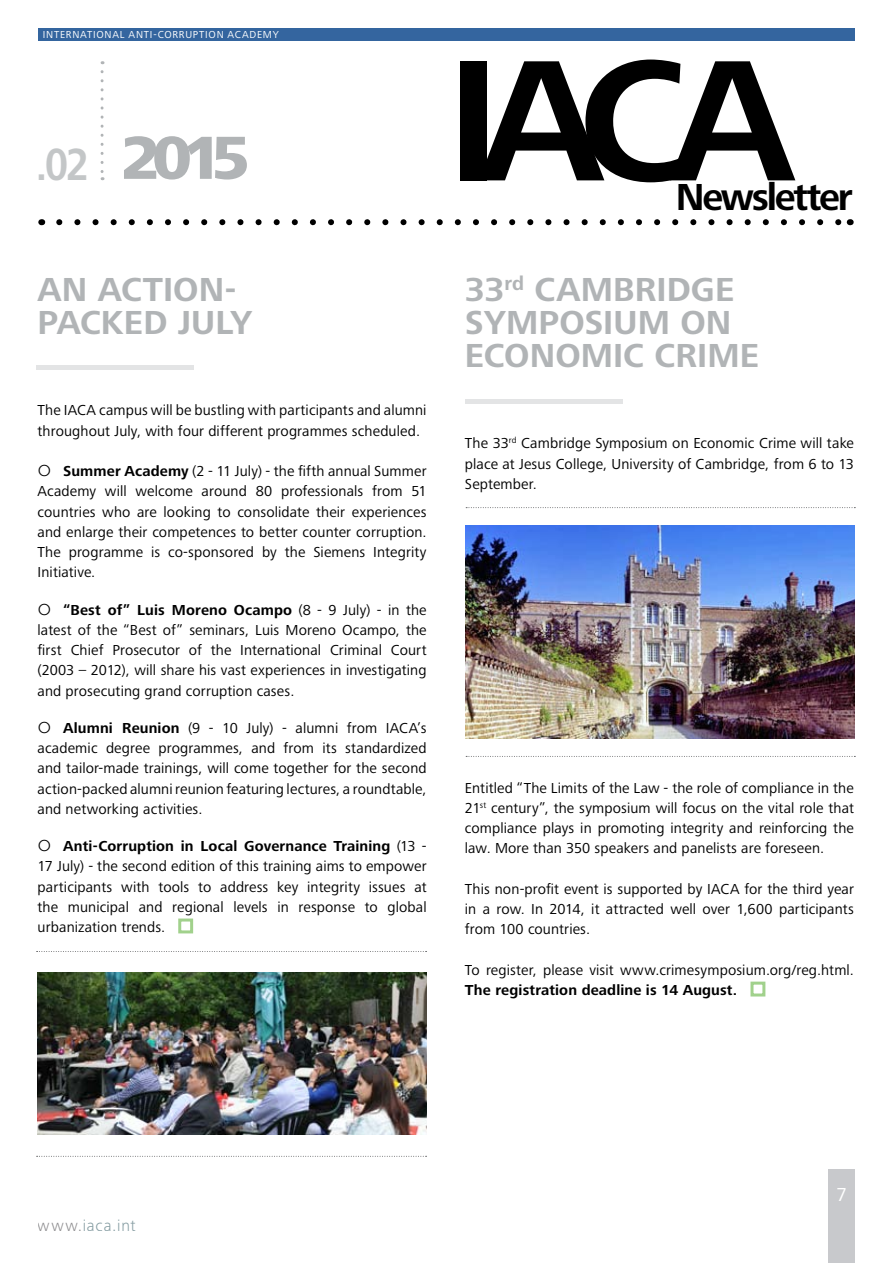
<style>
.page{position:relative;width:893px;height:1263px;background:#fff}
.page>*{position:absolute;margin:0;border:0;box-sizing:border-box;transform-origin:0 0}
.t1{font:700 178.5px "Frutiger Next Pro";color:#000}
.t2{font:800 63px "Frutiger Next Pro";color:#b1b4b6}
.t3{font:700 39px "Frutiger Next Pro";color:#000}
.t4{font:700 34.5px/33px "Frutiger Next Pro";letter-spacing:.005em;color:#b1b4b6}
.t5{font:19.5px "Frutiger Next Pro";color:#fff}
.t6{font:300 16.5px "Frutiger Next Pro";letter-spacing:.045em;color:#67848b}
.t7{font:15px/20.2px "Frutiger Next Pro";letter-spacing:.01em;color:#000;text-align:justify}
.t8{font:700 15px "Frutiger Next Pro";letter-spacing:.01em;color:#000}
.t9{font:10.5px "Frutiger Next Pro";letter-spacing:.07em;color:#fff}
.s1{font-weight:700;font-size:46.8px}
.s2{font-weight:700}
.s3{color:#717073}
</style>
<div class="page">
<svg style="left:59px;top:219px;width:782px;height:6px"></svg>
<div style="left:828px;top:1169px;width:27px;height:94px;background:#c8c9cc"></div>
<svg style="left:101px;top:72px;width:3px;height:108px"></svg>
<div style="left:38px;top:28px;width:817px;height:13px;background:#34659f"></div>
<hr style="left:37px;top:366px;width:157px;height:4px;background:#e3e4e5">
<hr style="left:465px;top:400px;width:157px;height:4px;background:#e3e4e5">
<div style="left:750px;top:981px;width:15px;height:15px;border:3px solid #a1d18c"></div>
<div style="left:178px;top:918px;width:15px;height:15px;border:3px solid #a1d18c"></div>
<img style="left:466px;top:526px;width:389px;height:212px">
<svg style="left:466px;top:507px;width:389px;height:1px"></svg>
<svg style="left:466px;top:756px;width:389px;height:1px"></svg>
<svg style="left:37px;top:951px;width:390px;height:1px"></svg>
<svg style="left:37px;top:1156px;width:390px;height:1px"></svg>
<img style="left:38px;top:973px;width:389px;height:161px">
<p class="t9" style="left:43px;top:29px;width:237px">INTERNATIONAL ANTI-CORRUPTION ACADEMY</p>
<h2 class="t2" style="left:36px;top:122px;width:216px"><span class="s1">.02</span> 2015</h2>
<h3 class="t4" style="left:38px;top:273px;width:200px">An Action-<br>Pac</h3>
<h3 class="t4" style="left:101px;top:306px;width:153px">ked July</h3>
<p class="t7" style="left:38px;top:400px;width:390px">The IACA campus will be bustling with participants and alumni throughout July, with four different programmes scheduled.</p>
<p class="t7" style="left:38px;top:461px;width:391px;text-indent:25px"><span class="s2">Summer Academy</span> (2 - 11 July) - the fifth annual Summer Academy will welcome around 80 professionals from 51 countries who are looking to consolidate their experiences and enlarge their competences to better counter corruption.<br>The programme is co-sponsored by the Siemens Integrity Initiative.</p>
<p class="t7" style="left:38px;top:599px;width:391px;text-indent:26px"><span class="s2">“Best of” Luis Moreno Ocampo</span> (8 - 9 July) - in the latest of the “Best of” seminars, Luis Moreno Ocampo, the first Chief Prosecutor of the International Criminal Court (2003 – 2012), will share his vast experiences in investigating and prosecuting grand corruption cases.</p>
<p class="t7" style="left:38px;top:718px;width:391px;text-indent:25px"><span class="s2">Alumni Reunion</span> (9 - 10 July) - alumni from IACA’s academic degree programmes, and from its standardized and tailor-made trainings, will come together for the second action-packed alumni reunion featuring lectures, a roundtable, and networking activities.</p>
<p class="t7" style="left:38px;top:836px;width:391px;text-indent:25px"><span class="s2">Anti-Corruption in Local Governance Training</span> (13 - 17 July) - the second edition of this training aims to empower participants with tools to address key integrity issues at the municipal and regional levels in response to global urbanization trends.</p>
<h1 class="t1" style="left:447px;top:19px;width:349px">IACA</h1>
<h3 class="t3" style="left:676px;top:175px;width:179px">Newsletter</h3>
<h3 class="t4" style="left:465px;top:273px;width:271px;text-align:justify">33<sup>rd</sup> Cam bridge Symposium on Economic</h3>
<h3 class="t4" style="left:655px;top:339px;width:106px">Crim e</h3>
<p class="t7" style="left:465px;top:433px;width:391px">The 33<sup>rd</sup> Cambridge Symposium on Economic Crime will take place at Jesus College, University of Cambridge, from 6 to 13<br>September.</p>
<p class="t7" style="left:465px;top:777px;width:391px">Entitled “The Limits of the Law - the role of compliance in the 21<sup>st</sup> century”, the symposium will focus on the vital role that compliance plays in promoting integrity and reinforcing the law. More than 350 speakers and panelists are foreseen.</p>
<p class="t7" style="left:465px;top:879px;width:390px">This non-profit event is supported by IACA for the third year in a row. In 2014, it attracted well over 1,600 participants from 100 countries.</p>
<p class="t7" style="left:465px;top:960px;width:390px">To register, please visit www.crimesymposium.org/reg.html.</p>
<p class="t8" style="left:465px;top:981px;width:274px">The registration deadline is 14 August.</p>
<p class="t6" style="left:38px;top:1216px;width:100px"><span class="s3">www.</span>iaca.int</p>
<h3 class="t5" style="left:836px;top:1183px;width:12px">7</h3>
</div>
